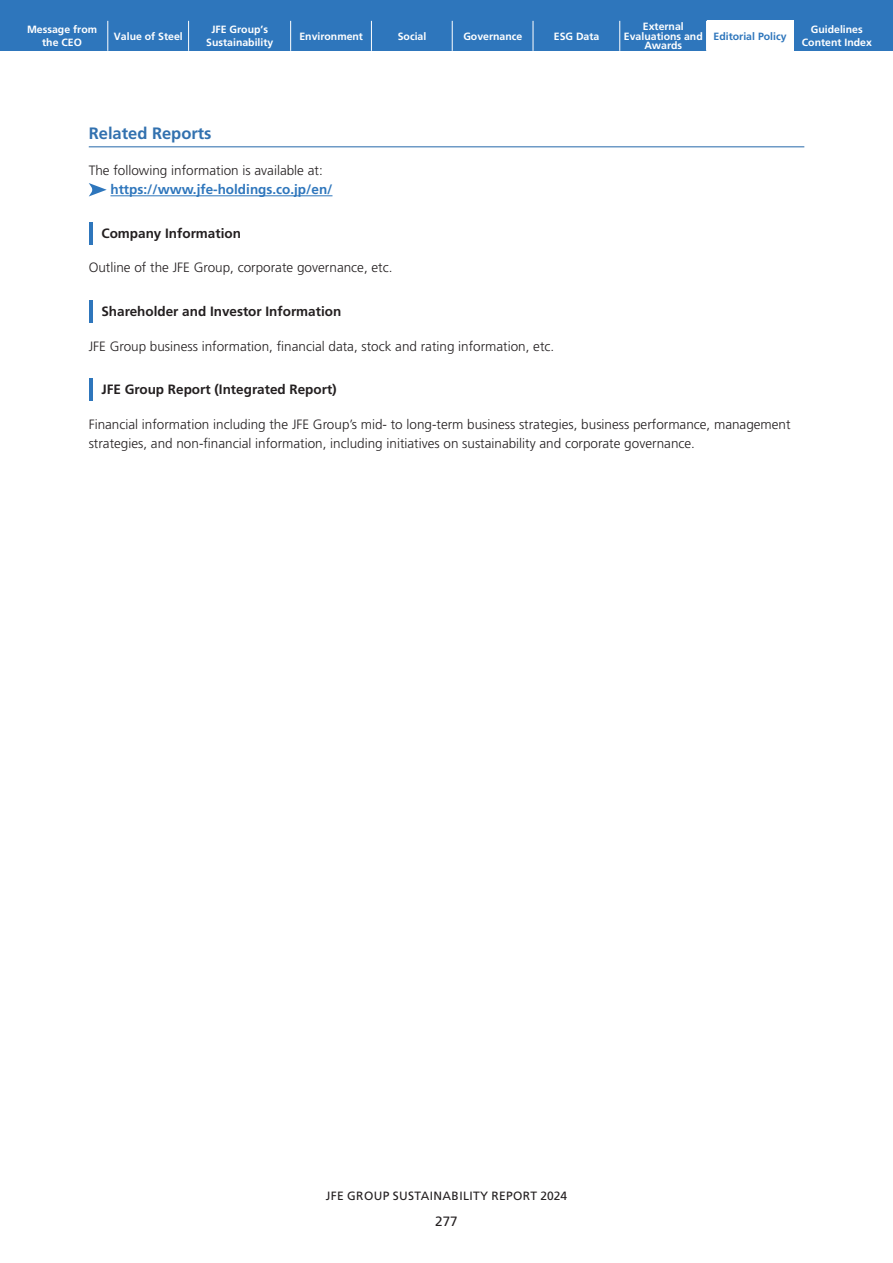
<style>
.page{position:relative;width:893px;height:1263px;background:#fff}
.page>*{position:absolute;margin:0;border:0;box-sizing:border-box;transform-origin:0 0}
.t1{font:700 16.5px "Frutiger";color:#3271af}
.t2{font:300 13.5px/19.5px "Frutiger";color:#231f20}
.t3{font:700 13.5px "Frutiger";color:#231f20}
.t4{font:700 13.5px "Frutiger";color:#2e76bc}
.t5{font:13.5px "Frutiger";color:#231f20}
.t6{font:12px "Frutiger";letter-spacing:.03em;color:#231f20}
.t7{font:700 10.5px/12.8px "Frutiger";color:#fff;text-align:center}
.t8{font:700 10.5px "Frutiger";color:#2e76bc}
</style>
<div class="page">
<div style="left:0;top:0;width:893px;height:51px;background:#2e76bc"></div>
<hr style="left:108px;top:21px;width:1px;height:30px;background:#fff">
<hr style="left:188px;top:21px;width:1px;height:30px;background:#fff">
<hr style="left:290px;top:21px;width:1px;height:30px;background:#fff">
<hr style="left:371px;top:21px;width:1px;height:30px;background:#fff">
<hr style="left:452px;top:21px;width:1px;height:30px;background:#fff">
<hr style="left:533px;top:21px;width:1px;height:30px;background:#fff">
<hr style="left:619px;top:21px;width:1px;height:30px;background:#fff">
<hr style="left:706px;top:21px;width:1px;height:30px;background:#fff">
<hr style="left:793px;top:21px;width:1px;height:30px;background:#fff">
<div style="left:707px;top:21px;width:86px;height:30px;background:#fff"></div>
<hr style="left:110px;top:195px;width:222px;height:1px;background:#2e76bc">
<svg style="left:89px;top:183px;width:18px;height:13px"></svg>
<hr style="left:89px;top:146px;width:715px;height:1px;background:#3271af">
<hr style="left:89px;top:300px;width:3px;height:22px;background:#2e76bc">
<hr style="left:89px;top:222px;width:3px;height:22px;background:#2e76bc">
<hr style="left:89px;top:378px;width:3px;height:22px;background:#2e76bc">
<p class="t7" style="left:114px;top:30px;width:70px">Value of Steel</p>
<p class="t7" style="left:206px;top:23px;width:69px">JFE Group’s<br>Sustainability</p>
<p class="t7" style="left:299px;top:30px;width:65px">Environment</p>
<p class="t7" style="left:463px;top:30px;width:60px">Governance</p>
<p class="t7" style="left:554px;top:30px;width:47px">ESG Data</p>
<p class="t7" style="left:624px;top:22px;width:80px;line-height:9.6px">External<br>Evaluations and<br>Awards</p>
<p class="t7" style="left:802px;top:23px;width:72px">Guidelines<br>Content Index</p>
<p class="t7" style="left:27px;top:23px;width:72px">Message from the CEO</p>
<p class="t7" style="left:398px;top:30px;width:30px">Social</p>
<p class="t8" style="left:714px;top:30px;width:74px">Editorial Policy</p>
<p class="t1" style="left:89px;top:123px;width:124px">Related Reports</p>
<p class="t2" style="left:89px;top:161px;width:236px">The following information is available at:</p>
<p class="t4" style="left:110px;top:182px;width:224px">https://www.jfe-holdings.co.jp/en/</p>
<p class="t3" style="left:101px;top:225px;width:141px">Company Information</p>
<p class="t2" style="left:89px;top:258px;width:305px">Outline of the JFE Group, corporate governance, etc.</p>
<p class="t3" style="left:101px;top:303px;width:241px">Shareholder and Investor Information</p>
<p class="t2" style="left:89px;top:336px;width:467px">JFE Group business information, financial data, stock and rating information, etc.</p>
<p class="t3" style="left:101px;top:381px;width:237px">JFE Group Report (Integrated Report)</p>
<p class="t2" style="left:89px;top:414px;width:703px">Financial information including the JFE Group’s mid- to long-term business strategies, business performance, management strategies, and non-financial information, including initiatives on sustainability and corporate governance.</p>
<p class="t6" style="left:326px;top:1188px;width:243px">JFE GROUP SUSTAINABILITY REPORT 2024</p>
<p class="t5" style="left:435px;top:1214px;width:24px">277</p>
</div>
